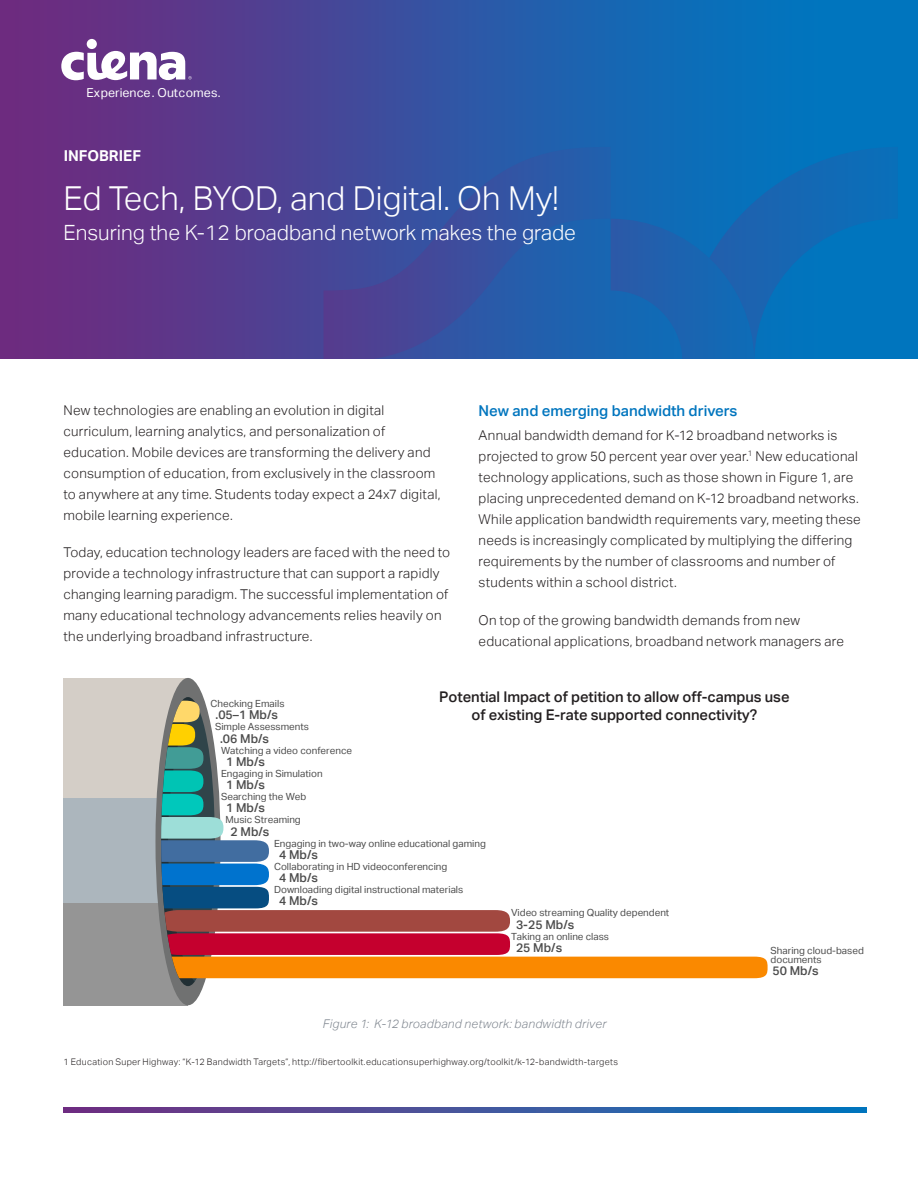
<style>
.page{position:relative;width:918px;height:1188px;background:#fff}
.page>*{position:absolute;margin:0;border:0;box-sizing:border-box;transform-origin:0 0}
.Product_Headline{font:300 33px "Aktiv Grotesk";color:#fff}
.Product_Subhead{font:300 21px "Aktiv Grotesk";color:#fff}
.Headline_for_body_co{font:500 15px "Aktiv Grotesk";color:#0075be}
.Product_Headline-2{font:700 15px "Aktiv Grotesk";color:#fff}
.t1{font:500 14.7px/17.7px "Aktiv Grotesk";letter-spacing:-.005em;color:#231f20;text-align:center}
.Body_Copy{font:300 13.5px/21px "Aktiv Grotesk";letter-spacing:.02em;color:#231f20}
.t2{font:500 12.3px "Aktiv Grotesk";color:#4c4c4c}
.t3{font:12.3px "Aktiv Grotesk";color:#fff}
.Figure_Caption{font:italic 300 12px "Aktiv Grotesk";letter-spacing:.02em;color:#808790}
.t4{font:9.9px/9px "Aktiv Grotesk";color:#4c4c4c}
.Footnote{font:300 9px "Aktiv Grotesk";letter-spacing:.035em;color:#231f20}
</style>
<div class="page">
<div style="left:0;top:0;width:918px;height:359px;background:linear-gradient(to right,#72287e,#007fc7)"></div>
<svg style="left:683px;top:147px;width:215px;height:212px"></svg>
<svg style="left:611px;top:219px;width:143px;height:140px"></svg>
<svg style="left:324px;top:147px;width:287px;height:212px"></svg>
<svg style="left:63px;top:1108px;width:804px;height:4px"></svg>
<div style="left:87px;top:39px;width:10px;height:10px;background:#fff;border-radius:50%"></div>
<svg style="left:61px;top:51px;width:131px;height:29px"></svg>
<div style="left:63px;top:678px;width:125px;height:327px;background:#d4cec7"></div>
<div style="left:63px;top:798px;width:113px;height:137px;background:#acb6bd"></div>
<div style="left:63px;top:903px;width:125px;height:102px;background:#959595"></div>
<div style="left:155px;top:678px;width:66px;height:327px;background:#707171;border-radius:50%"></div>
<svg style="left:161px;top:697px;width:607px;height:289px"></svg>
<p class="t3" style="left:86px;top:85px;width:136px">Experience. Outcomes.</p>
<p class="Product_Headline-2" style="left:64px;top:147px;width:79px">INFOBRIEF</p>
<p class="Product_Headline" style="left:63px;top:179px;width:497px">Ed Tech, BYOD, and Digital. Oh My!</p>
<p class="Product_Subhead" style="left:63px;top:220px;width:514px">Ensuring the K-12 broadband network makes the grade</p>
<p class="Body_Copy" style="left:63px;top:399px;width:378px">New technologies are enabling an evolution in digital curriculum, learning analytics, and personalization of education. Mobile devices are transforming the delivery and consumption of education, from exclusively in the classroom to anywhere at any time. Students today expect a 24x7 digital, mobile learning experience.</p>
<p class="Body_Copy" style="left:63px;top:542px;width:388px">Today, education technology leaders are faced with the need to provide a technology infrastructure that can support a rapidly changing learning paradigm. The successful implementation of many educational technology advancements relies heavily on the underlying broadband infrastructure.</p>
<p class="Headline_for_body_co" style="left:479px;top:402px;width:260px">New and emerging bandwidth drivers</p>
<p class="Body_Copy" style="left:479px;top:425px;width:384px">Annual bandwidth demand for K-12 broadband networks is projected to grow 50 percent year over year.<sup>1</sup> New educational technology applications, such as those shown in Figure 1, are placing unprecedented demand on K-12 broadband networks.<br>While application bandwidth requirements vary, meeting these needs is increasingly complicated by multiplying the differing requirements by the number of classrooms and number of students within a school district.</p>
<p class="Body_Copy" style="left:479px;top:610px;width:367px">On top of the growing bandwidth demands from new educational applications, broadband network managers are</p>
<p class="t1" style="left:439px;top:688px;width:352px">Potential Impact of petition to allow off-campus use of existing E-rate supported connectivity?</p>
<p class="t4" style="left:211px;top:699px;width:75px">Checking Emails</p>
<p class="t2" style="left:216px;top:708px;width:64px">.05–1 Mb/s</p>
<p class="t4" style="left:215px;top:722px;width:95px">Simple Assessments</p>
<p class="t2" style="left:220px;top:731px;width:51px">.06 Mb/s</p>
<p class="t4" style="left:221px;top:746px;width:133px">Watching a video conference</p>
<p class="t2" style="left:226px;top:754px;width:40px">1 Mb/s</p>
<p class="t4" style="left:221px;top:769px;width:103px">Engaging in Simulation</p>
<p class="t2" style="left:226px;top:778px;width:40px">1 Mb/s</p>
<p class="t4" style="left:221px;top:792px;width:87px">Searching the Web</p>
<p class="t2" style="left:226px;top:801px;width:40px">1 Mb/s</p>
<p class="t4" style="left:226px;top:815px;width:77px">Music Streaming</p>
<p class="t2" style="left:230px;top:824px;width:40px">2 Mb/s</p>
<p class="t4" style="left:274px;top:839px;width:213px">Engaging in two-way online educational gaming</p>
<p class="t2" style="left:279px;top:847px;width:40px">4 Mb/s</p>
<p class="t4" style="left:274px;top:862px;width:175px">Collaborating in HD videoconferencing</p>
<p class="t2" style="left:279px;top:871px;width:40px">4 Mb/s</p>
<p class="t4" style="left:274px;top:885px;width:191px">Downloading digital instructional materials</p>
<p class="t2" style="left:279px;top:894px;width:40px">4 Mb/s</p>
<p class="t4" style="left:511px;top:908px;width:160px">Video streaming Quality dependent</p>
<p class="t2" style="left:516px;top:917px;width:60px">3-25 Mb/s</p>
<p class="t4" style="left:511px;top:932px;width:99px">Taking an online class</p>
<p class="t2" style="left:516px;top:940px;width:48px">25 Mb/s</p>
<p class="t4" style="left:771px;top:946px;width:95px">Sharing cloud-based documents</p>
<p class="t2" style="left:773px;top:964px;width:48px">50 Mb/s</p>
<p class="Figure_Caption" style="left:323px;top:1017px;width:285px">Figure 1: K-12 broadband network: bandwidth driver</p>
<p class="Footnote" style="left:63px;top:1056px;width:556px">1 Education Super Highway: “K-12 Bandwidth Targets”, http://fibertoolkit.educationsuperhighway.org/toolkit/k-12-bandwidth-targets</p>
</div>
